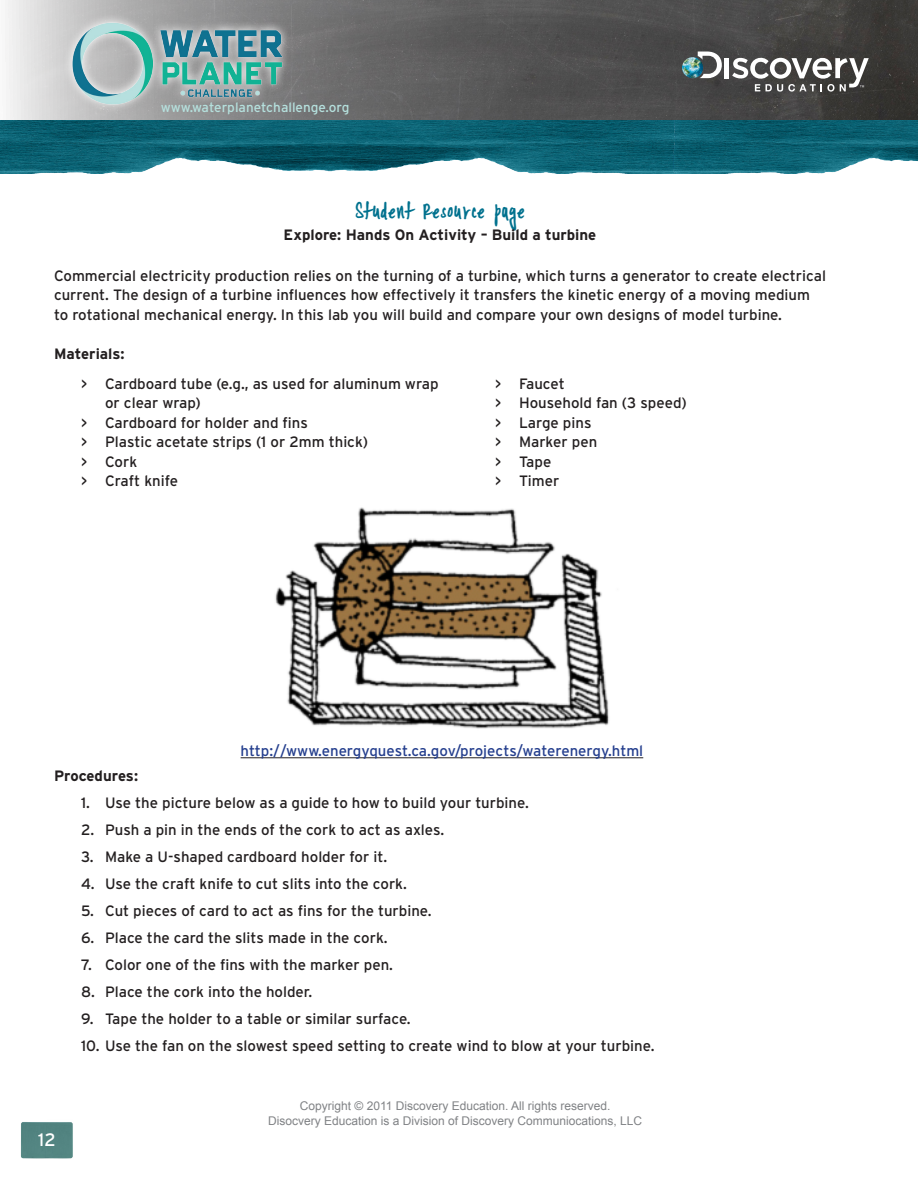
<style>
.page{position:relative;width:918px;height:1188px;background:#fff}
.page>*{position:absolute;margin:0;border:0;box-sizing:border-box;transform-origin:0 0}
.t1{font:18px "Cinahand";color:#00718e}
.t2{font:18px "Interstate";color:#fff}
.t3{font:15px/19.5px "Interstate";color:#231f20}
.t4{font:700 15px "Interstate";color:#231f20}
.t5{font:15px "Interstate";color:#253f8e}
.t6{font:13.5px "Interstate";color:#b5e0dd}
.t7{font:12px/14.4px "Arial";color:#808285;text-align:center}
</style>
<div class="page">
<img style="left:5px;top:0;width:913px;height:120px">
<img style="left:0;top:120px;width:329px;height:53px">
<img style="left:329px;top:120px;width:345px;height:53px">
<img style="left:674px;top:120px;width:244px;height:53px">
<svg style="left:698px;top:52px;width:24px;height:26px"></svg>
<div style="left:724px;top:58px;width:5px;height:20px;background:#fff"></div>
<svg style="left:732px;top:54px;width:137px;height:38px"></svg>
<img style="left:682px;top:57px;width:21px;height:21px;border-radius:10px">
<img style="left:63px;top:12px;width:229px;height:102px">
<img style="left:21px;top:1122px;width:52px;height:37px">
<img style="left:275px;top:507px;width:334px;height:222px">
<hr style="left:241px;top:758px;width:402px;height:1px;background:#231f20">
<p class="t6" style="left:161px;top:100px;width:190px">www.waterplanetchallenge.org</p>
<p class="t1" style="left:355px;top:202px;width:171px">Student Resource page</p>
<p class="t4" style="left:284px;top:226px;width:314px">Explore: Hands On Activity – Build a turbine</p>
<p class="t3" style="left:54px;top:266px;width:773px">Commercial electricity production relies on the turning of a turbine, which turns a generator to create electrical current. The design of a turbine influences how effectively it transfers the kinetic energy of a moving medium to rotational mechanical energy. In this lab you will build and compare your own designs of model turbine.</p>
<p class="t4" style="left:54px;top:345px;width:72px">Materials:</p>
<p class="t3" style="left:81px;top:374px;width:359px">&gt; Cardboard tube (e.g., as used for aluminum wrap</p>
<p class="t3" style="left:105px;top:393px;width:97px">or clear wrap)</p>
<p class="t3" style="left:81px;top:413px;width:228px">&gt; Cardboard for holder and fins</p>
<p class="t3" style="left:81px;top:432px;width:289px">&gt; Plastic acetate strips (1 or 2mm thick)</p>
<p class="t3" style="left:81px;top:452px;width:58px">&gt; Cork</p>
<p class="t3" style="left:81px;top:471px;width:99px">&gt; Craft knife</p>
<p class="t3" style="left:495px;top:374px;width:71px">&gt; Faucet</p>
<p class="t3" style="left:495px;top:393px;width:193px">&gt; Household fan (3 speed)</p>
<p class="t3" style="left:495px;top:413px;width:98px">&gt; Large pins</p>
<p class="t3" style="left:495px;top:432px;width:104px">&gt; Marker pen</p>
<p class="t3" style="left:495px;top:452px;width:58px">&gt; Tape</p>
<p class="t3" style="left:495px;top:471px;width:66px">&gt; Timer</p>
<p class="t5" style="left:241px;top:742px;width:404px">http://www.energyquest.ca.gov/projects/waterenergy.html</p>
<p class="t4" style="left:54px;top:768px;width:86px">Procedures:</p>
<p class="t3" style="left:81px;top:793px;width:449px">1. Use the picture below as a guide to how to build your turbine.</p>
<p class="t3" style="left:81px;top:820px;width:365px">2. Push a pin in the ends of the cork to act as axles.</p>
<p class="t3" style="left:81px;top:847px;width:308px">3. Make a U-shaped cardboard holder for it.</p>
<p class="t3" style="left:81px;top:874px;width:328px">4. Use the craft knife to cut slits into the cork.</p>
<p class="t3" style="left:81px;top:901px;width:352px">5. Cut pieces of card to act as fins for the turbine.</p>
<p class="t3" style="left:81px;top:928px;width:308px">6. Place the card the slits made in the cork.</p>
<p class="t3" style="left:81px;top:955px;width:314px">7. Color one of the fins with the marker pen.</p>
<p class="t3" style="left:81px;top:982px;width:233px">8. Place the cork into the holder.</p>
<p class="t3" style="left:81px;top:1009px;width:331px">9. Tape the holder to a table or similar surface.</p>
<p class="t3" style="left:81px;top:1036px;width:575px">10. Use the fan on the slowest speed setting to create wind to blow at your turbine.</p>
<p class="t2" style="left:38px;top:1130px;width:19px">12</p>
<p class="t7" style="left:268px;top:1099px;width:376px">Copyright © 2011 Discovery Education. All rights reserved.<br>Disocvery Education is a Division of Discovery Communiocations, LLC</p>
</div>
